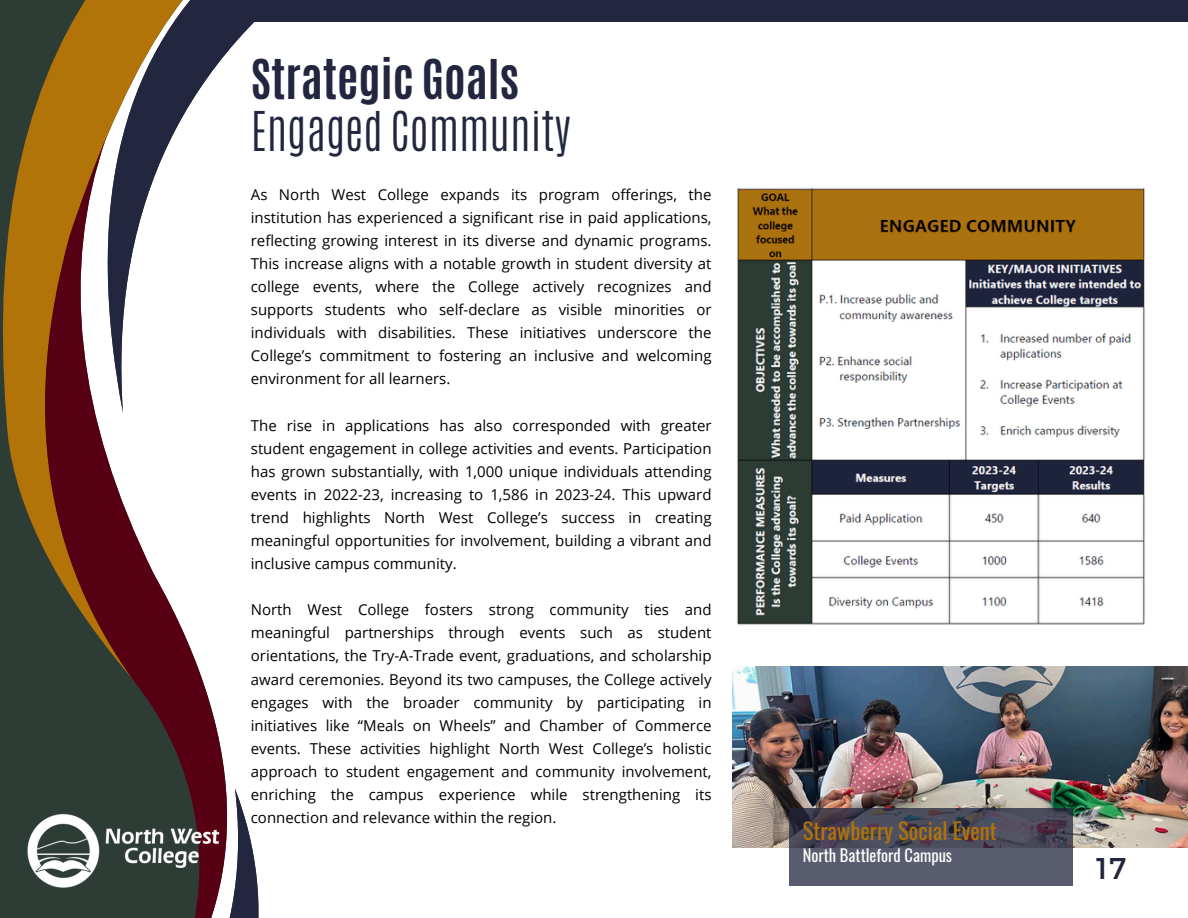
<style>
.page{position:relative;width:1188px;height:918px;background:#fff}
.page>*{position:absolute;margin:0;border:0;box-sizing:border-box;transform-origin:0 0}
.t1{font:300 45.75px/52.8px "Antonio";color:#22263e}
.t2{font:30px "Montserrat";color:#22263e}
.t3{font:22.5px "Oswald";color:#b27409}
.t4{font:16.5px "Oswald";color:#fff}
.t5{font:15px/23.1px "Open Sans";color:#000;text-align:justify}
.s1{font-weight:700}
</style>
<div class="page">
<div style="left:0;top:683px;width:22px;height:235px;background:#2e3c36"></div>
<svg style="left:0;top:0;width:85px;height:683px;fill:#2e3c36"></svg>
<svg style="left:22px;top:136px;width:204px;height:782px"></svg>
<svg style="left:85px;top:0;width:169px;height:413px"></svg>
<svg style="left:65px;top:789px;width:194px;height:129px"></svg>
<div style="left:251px;top:0;width:937px;height:22px;background:#22263e"></div>
<img style="left:18px;top:806px;width:209px;height:90px">
<img style="left:732px;top:666px;width:456px;height:181px">
<img style="left:737px;top:188px;width:408px;height:437px">
<svg style="left:789px;top:808px;width:284px;height:78px;fill:#565466"></svg>
<h1 class="t1" style="left:251px;top:53px;width:322px"><span class="s1">Strategic Goals<br></span>Engaged Community</h1>
<p class="t5" style="left:251px;top:182px;width:462px">As North West College expands its program offerings, the institution has experienced a significant rise in paid applications, reflecting growing interest in its diverse and dynamic programs.<br>This increase aligns with a notable growth in student diversity at college events, where the College actively recognizes and supports students who self-declare as visible minorities or individuals with disabilities. These initiatives underscore the College’s commitment to fostering an inclusive and welcoming environment for all learners.</p>
<p class="t5" style="left:251px;top:413px;width:462px">The rise in applications has also corresponded with greater student engagement in college activities and events. Participation has grown substantially, with 1,000 unique individuals attending events in 2022-23, increasing to 1,586 in 2023-24. This upward trend highlights North West College’s success in creating meaningful opportunities for involvement, building a vibrant and inclusive campus community.</p>
<p class="t5" style="left:251px;top:598px;width:462px">North West College fosters strong community ties and meaningful partnerships through events such as student orientations, the Try-A-Trade event, graduations, and scholarship award ceremonies. Beyond its two campuses, the College actively engages with the broader community by participating in initiatives like “Meals on Wheels” and Chamber of Commerce events. These activities highlight North West College’s holistic approach to student engagement and community involvement, enriching the campus experience while strengthening its connection and relevance within the region.</p>
<p class="t3" style="left:803px;top:813px;width:196px">Strawberry Social Event</p>
<p class="t4" style="left:803px;top:842px;width:151px">North Battleford Campus</p>
<p class="t2" style="left:1096px;top:849px;width:32px">17</p>
</div>
